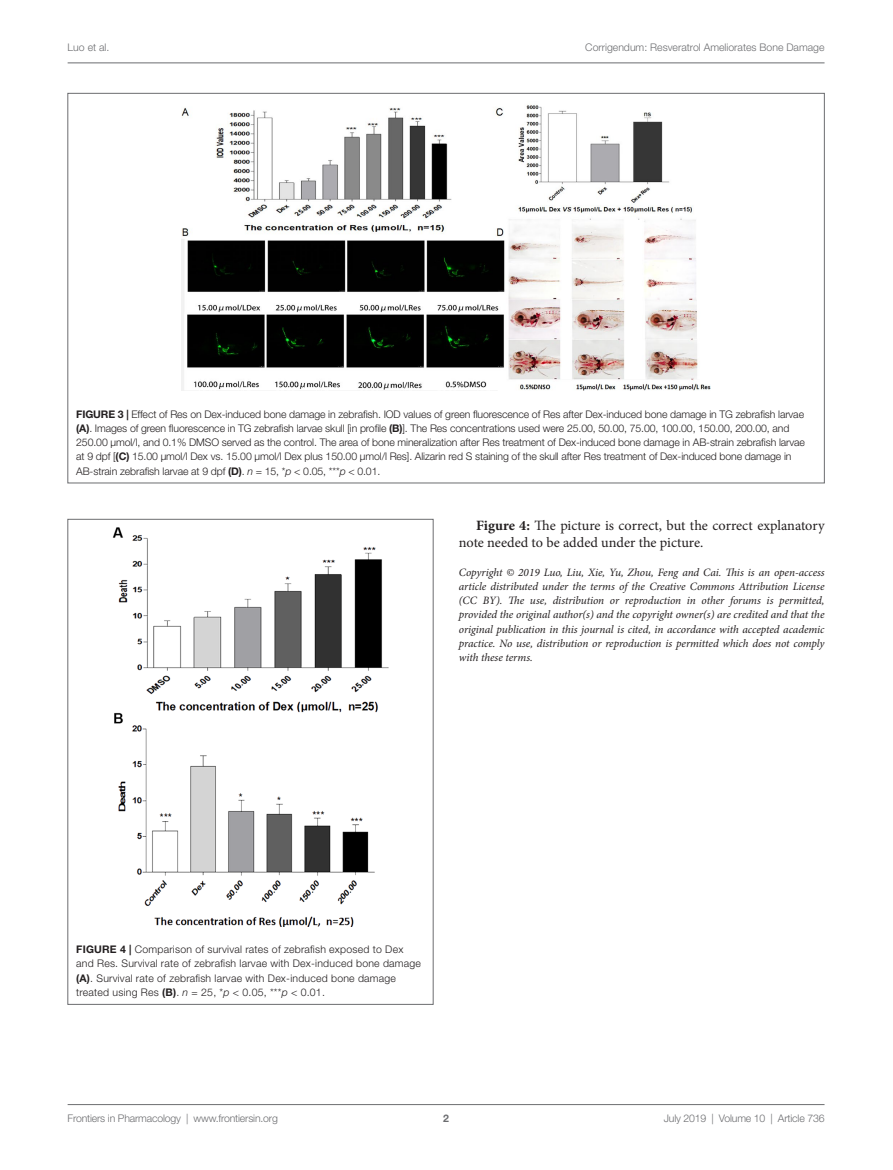
<style>
.page{position:relative;width:893px;height:1170px;background:#fff}
.page>*{position:absolute;margin:0;border:0;box-sizing:border-box;transform-origin:0 0}
.T{font:14.25px/17.2px "Minion Pro";color:#231f20}
.CD{font:italic 11.25px/14.2px "Minion Pro";letter-spacing:-.005em;color:#231f20;text-align:justify}
.FC{font:300 10.5px/14.2px "Helvetica Neue LT Std";letter-spacing:-.01em;color:#231f20}
.FC-2{font:300 10.5px/14.2px "Helvetica Neue LT Std";letter-spacing:.02em;color:#231f20}
.t1{font:300 10.5px "Helvetica Neue LT Std";letter-spacing:-.015em;color:#6c6d70}
.t2{font:700 10.5px "Helvetica Neue LT Std";color:#6c6d70}
.s1{font-weight:700}
.s2{font-style:italic}
</style>
<div class="page">
<hr style="left:68px;top:63px;width:756px;height:1px;background:#6c6d70">
<hr style="left:68px;top:1104px;width:756px;height:1px;background:#6c6d70">
<img style="left:112px;top:527px;width:277px;height:399px">
<img style="left:181px;top:105px;width:530px;height:285px">
<p class="t1" style="left:68px;top:41px;width:43px">Luo et al.</p>
<p class="t1" style="left:585px;top:41px;width:241px">Corrigendum: Resveratrol Ameliorates Bone Damage</p>
<p class="FC" style="left:76px;top:406px;width:730px"><span class="s1">FIGURE 3 |</span> Effect of Res on Dex-induced bone damage in zebrafish. IOD values of green fluorescence of Res after Dex-induced bone damage in TG zebrafish larvae <span class="s1">(A)</span>. Images of green fluorescence in TG zebrafish larvae skull [in profile <span class="s1">(B)</span>]. The Res concentrations used were 25.00, 50.00, 75.00, 100.00, 150.00, 200.00, and 250.00 μmol/l, and 0.1% DMSO served as the control. The area of bone mineralization after Res treatment of Dex-induced bone damage in AB-strain zebrafish larvae at 9 dpf [<span class="s1">(C)</span> 15.00 μmol/l Dex vs. 15.00 μmol/l Dex plus 150.00 μmol/l Res]. Alizarin red S staining of the skull after Res treatment of Dex-induced bone damage in AB-strain zebrafish larvae at 9 dpf <span class="s1">(D)</span>. <span class="s2">n</span> = 15, *<span class="s2">p</span> &lt; 0.05, ***<span class="s2">p</span> &lt; 0.01.</p>
<p class="T" style="left:459px;top:516px;width:367px;text-indent:17px"><span class="s1">Figure 4:</span> The picture is correct, but the correct explanatory note needed to be added under the picture.</p>
<p class="CD" style="left:459px;top:564px;width:367px">Copyright © 2019 Luo, Liu, Xie, Yu, Zhou, Feng and Cai. This is an open-access article distributed under the terms of the Creative Commons Attribution License (CC BY). The use, distribution or reproduction in other forums is permitted, provided the original author(s) and the copyright owner(s) are credited and that the original publication in this journal is cited, in accordance with accepted academic practice. No use, distribution or reproduction is permitted which does not comply with these terms.</p>
<p class="FC-2" style="left:76px;top:942px;width:346px"><span class="s1">FIGURE 4 |</span> Comparison of survival rates of zebrafish exposed to Dex and Res. Survival rate of zebrafish larvae with Dex-induced bone damage <span class="s1">(A)</span>. Survival rate of zebrafish larvae with Dex-induced bone damage treated using Res <span class="s1">(B)</span>. <span class="s2">n</span> = 25, *<span class="s2">p</span> &lt; 0.05, ***<span class="s2">p</span> &lt; 0.01.</p>
<p class="t1" style="left:68px;top:1111px;width:122px">Frontiers in Pharmacology |</p>
<p class="t1" style="left:194px;top:1111px;width:86px">www.frontiersin.org</p>
<p class="t2" style="left:443px;top:1111px;width:7px">2</p>
<p class="t1" style="left:664px;top:1111px;width:162px">July 2019 | Volume 10 | Article 736</p>
</div>
